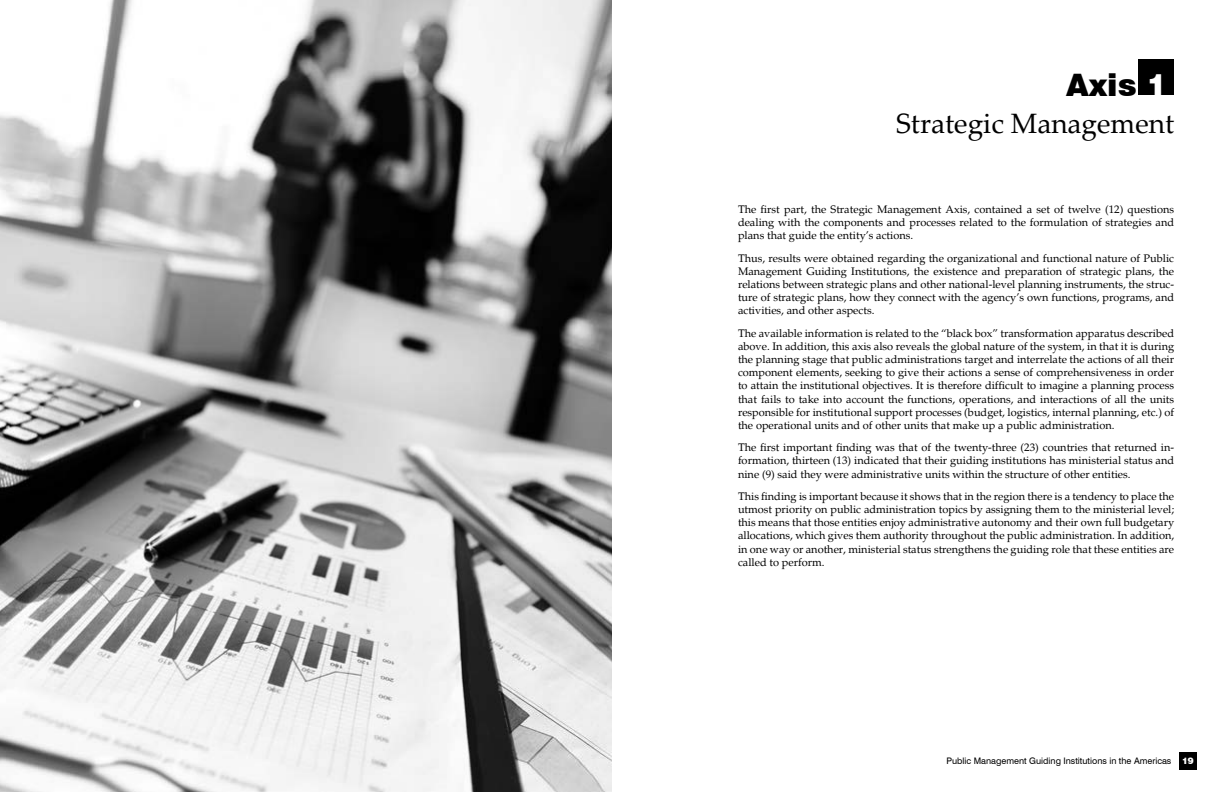
<style>
.page{position:relative;width:1224px;height:792px;background:#fff}
.page>*{position:absolute;margin:0;border:0;box-sizing:border-box;transform-origin:0 0}
.t1{font:900 31px "Swiss 721 BT";color:#000}
.t2{font:28px "Palatino Linotype";color:#000}
.t3{font:11px/13.2px "Palatino";color:#000;text-align:justify}
.t4{font:9px "Swiss 721 BT";color:#000}
.s1{color:#fff}
.s2{font-weight:900;color:#fff}
</style>
<div class="page">
<div style="left:1179px;top:752px;width:18px;height:18px;background:#000"></div>
<div style="left:1138px;top:59px;width:36px;height:36px;background:#000"></div>
<img style="left:0;top:0;width:612px;height:792px">
<h1 class="t1" style="left:1066px;top:66px;width:103px">Axis <span class="s1">1</span></h1>
<h2 class="t2" style="left:896px;top:103px;width:279px">Strategic Management</h2>
<p class="t3" style="left:738px;top:203px;width:438px">The first part, the Strategic Management Axis, contained a set of twelve (12) questions dealing with the components and processes related to the formulation of strategies and plans that guide the entity’s actions.</p>
<p class="t3" style="left:738px;top:252px;width:438px">Thus, results were obtained regarding the organizational and functional nature of Public Management Guiding Institutions, the existence and preparation of strategic plans, the relations between strategic plans and other national-level planning instruments, the struc&shy;ture of strategic plans, how they connect with the agency’s own functions, programs, and activities, and other aspects.</p>
<p class="t3" style="left:738px;top:327px;width:438px">The available information is related to the “black box” transformation apparatus described above. In addition, this axis also reveals the global nature of the system, in that it is during the planning stage that public administrations target and interrelate the actions of all their component elements, seeking to give their actions a sense of comprehensiveness in order to attain the institutional objectives. It is therefore difficult to imagine a planning process that fails to take into account the functions, operations, and interactions of all the units responsible for institutional support processes (budget, logistics, internal planning, etc.) of the operational units and of other units that make up a public administration.</p>
<p class="t3" style="left:738px;top:441px;width:438px">The first important finding was that of the twenty-three (23) countries that returned in&shy;formation, thirteen (13) indicated that their guiding institutions has ministerial status and nine (9) said they were administrative units within the structure of other entities.</p>
<p class="t3" style="left:738px;top:490px;width:438px">This finding is important because it shows that in the region there is a tendency to place the utmost priority on public administration topics by assigning them to the ministerial level; this means that those entities enjoy administrative autonomy and their own full budgetary allocations, which gives them authority throughout the public administration. In addition, in one way or another, ministerial status strengthens the guiding role that these entities are called to perform.</p>
<p class="t4" style="left:946px;top:756px;width:249px">Public Management Guiding Institutions in the Americas <span class="s2">19</span></p>
</div>
